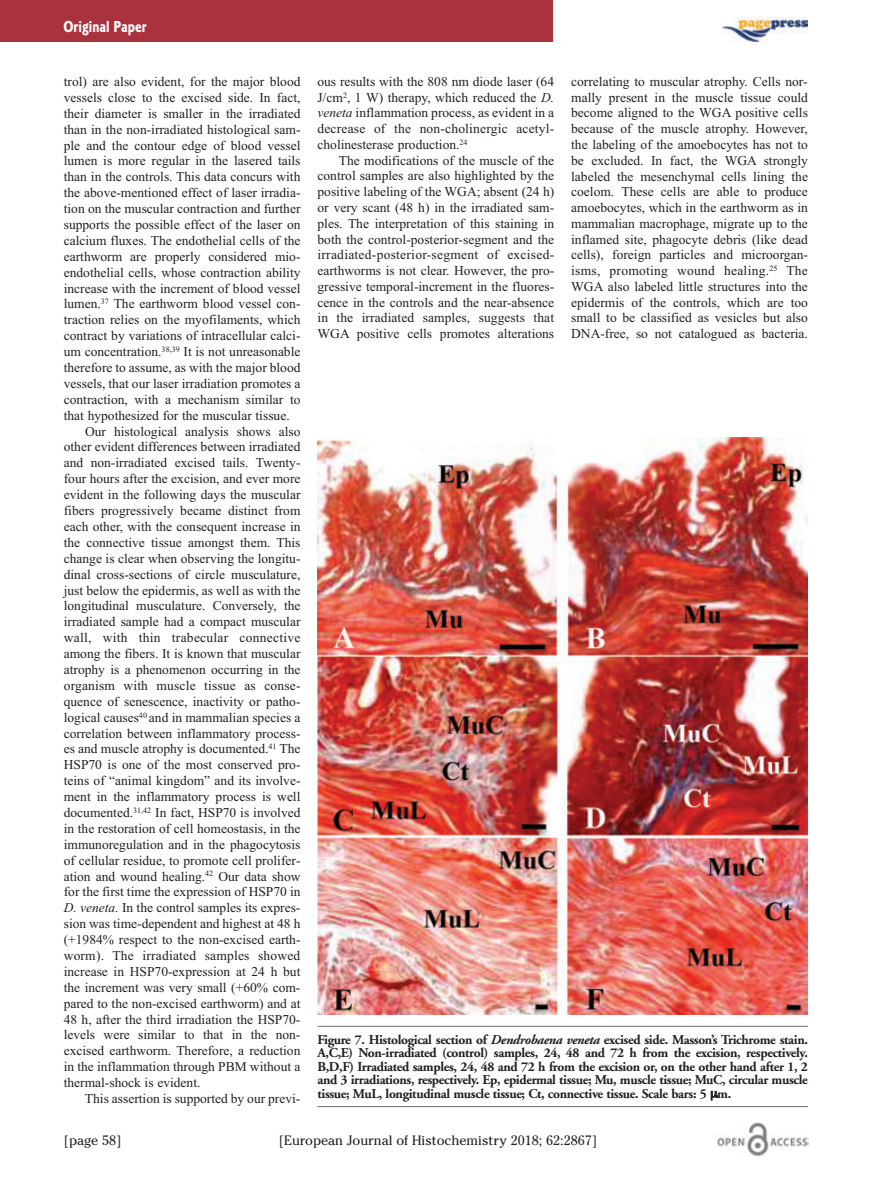
<style>
.page{position:relative;width:893px;height:1191px;background:#fff}
.page>*{position:absolute;margin:0;border:0;box-sizing:border-box;transform-origin:0 0}
.t1{font:16.5px "Corinthian Bold Condensed Plain";color:#fff}
.t2{font:13.5px/15.8px "Times New Roman";color:#231f20;text-align:justify}
.t3{font:700 13.5px/13.5px "Adobe Garamond";letter-spacing:-.025em;color:#231f20;text-align:justify}
.t4{font:13.5px "Cheltenham";color:#231f20}
.t5{font:13.5px "Times New Roman";letter-spacing:.02em;color:#231f20}
.s1{font-style:italic}
</style>
<div class="page">
<div style="left:0;top:0;width:553px;height:42px;background:#aa323f"></div>
<img style="left:717px;top:1123px;width:91px;height:33px">
<img style="left:723px;top:17px;width:84px;height:26px">
<hr style="left:317px;top:1026px;width:491px;height:1px;background:#6c6d70">
<hr style="left:317px;top:1106px;width:491px;height:1px;background:#6c6d70">
<img style="left:317px;top:437px;width:490px;height:577px">
<p class="t1" style="left:63px;top:21px;width:85px">Original Paper</p>
<p class="t2" style="left:64px;top:73px;width:238px">trol) are also evident, for the major blood</p>
<p class="t2" style="left:64px;top:89px;width:238px">vessels close to the excised side. In fact,</p>
<p class="t2" style="left:64px;top:105px;width:238px">their diameter is smaller in the irradiated</p>
<p class="t2" style="left:64px;top:121px;width:238px">than in the non-irradiated histological sam-</p>
<p class="t2" style="left:64px;top:137px;width:238px">ple and the contour edge of blood vessel</p>
<p class="t2" style="left:64px;top:153px;width:238px">lumen is more regular in the lasered tails</p>
<p class="t2" style="left:64px;top:169px;width:238px">than in the controls. This data concurs with</p>
<p class="t2" style="left:64px;top:185px;width:238px">the above-mentioned effect of laser irradia-</p>
<p class="t2" style="left:64px;top:200px;width:238px">tion on the muscular contraction and further</p>
<p class="t2" style="left:64px;top:216px;width:238px">supports the possible effect of the laser on</p>
<p class="t2" style="left:64px;top:232px;width:238px">calcium fluxes. The endothelial cells of the</p>
<p class="t2" style="left:64px;top:248px;width:238px">earthworm are properly considered mio-</p>
<p class="t2" style="left:64px;top:264px;width:238px">endothelial cells, whose contraction ability</p>
<p class="t2" style="left:64px;top:280px;width:238px">increase with the increment of blood vessel</p>
<p class="t2" style="left:64px;top:296px;width:238px">lumen.<sup>37</sup> The earthworm blood vessel con-</p>
<p class="t2" style="left:64px;top:312px;width:238px">traction relies on the myofilaments, which</p>
<p class="t2" style="left:64px;top:328px;width:238px">contract by variations of intracellular calci-</p>
<p class="t2" style="left:64px;top:343px;width:238px">um concentration.<sup>38,39</sup> It is not unreasonable</p>
<p class="t2" style="left:64px;top:359px;width:238px">therefore to assume, as with the major blood</p>
<p class="t2" style="left:64px;top:375px;width:238px">vessels, that our laser irradiation promotes a</p>
<p class="t2" style="left:64px;top:391px;width:238px">contraction, with a mechanism similar to</p>
<p class="t2" style="left:64px;top:407px;width:227px">that hypothesized for the muscular tissue.</p>
<p class="t2" style="left:85px;top:423px;width:217px">Our histological analysis shows also</p>
<p class="t2" style="left:64px;top:439px;width:238px">other evident differences between irradiated</p>
<p class="t2" style="left:64px;top:455px;width:238px">and non-irradiated excised tails. Twenty-</p>
<p class="t2" style="left:64px;top:471px;width:238px">four hours after the excision, and ever more</p>
<p class="t2" style="left:64px;top:486px;width:238px">evident in the following days the muscular</p>
<p class="t2" style="left:64px;top:502px;width:238px">fibers progressively became distinct from</p>
<p class="t2" style="left:64px;top:518px;width:238px">each other, with the consequent increase in</p>
<p class="t2" style="left:64px;top:534px;width:238px">the connective tissue amongst them. This</p>
<p class="t2" style="left:64px;top:550px;width:238px">change is clear when observing the longitu-</p>
<p class="t2" style="left:64px;top:566px;width:238px">dinal cross-sections of circle musculature,</p>
<p class="t2" style="left:64px;top:582px;width:238px">just below the epidermis, as well as with the</p>
<p class="t2" style="left:64px;top:598px;width:238px">longitudinal musculature. Conversely, the</p>
<p class="t2" style="left:64px;top:614px;width:238px">irradiated sample had a compact muscular</p>
<p class="t5" style="left:64px;top:629px;width:238px">wall, with thin trabecular connective</p>
<p class="t2" style="left:64px;top:645px;width:238px">among the fibers. It is known that muscular</p>
<p class="t2" style="left:64px;top:661px;width:238px">atrophy is a phenomenon occurring in the</p>
<p class="t2" style="left:64px;top:677px;width:238px">organism with muscle tissue as conse-</p>
<p class="t2" style="left:64px;top:693px;width:238px">quence of senescence, inactivity or patho-</p>
<p class="t2" style="left:64px;top:709px;width:238px">logical causes<sup>40</sup> and in mammalian species a</p>
<p class="t2" style="left:64px;top:725px;width:238px">correlation between inflammatory process-</p>
<p class="t2" style="left:64px;top:741px;width:238px">es and muscle atrophy is documented.<sup>41</sup> The</p>
<p class="t2" style="left:64px;top:756px;width:238px">HSP70 is one of the most conserved pro-</p>
<p class="t2" style="left:64px;top:772px;width:238px">teins of “animal kingdom” and its involve-</p>
<p class="t2" style="left:64px;top:788px;width:238px">ment in the inflammatory process is well</p>
<p class="t2" style="left:64px;top:804px;width:238px">documented.<sup>31,42</sup> In fact, HSP70 is involved</p>
<p class="t2" style="left:64px;top:820px;width:238px">in the restoration of cell homeostasis, in the</p>
<p class="t2" style="left:64px;top:836px;width:238px">immunoregulation and in the phagocytosis</p>
<p class="t2" style="left:64px;top:852px;width:238px">of cellular residue, to promote cell prolifer-</p>
<p class="t2" style="left:64px;top:868px;width:238px">ation and wound healing.<sup>42</sup> Our data show</p>
<p class="t2" style="left:64px;top:884px;width:238px">for the first time the expression of HSP70 in</p>
<p class="t2" style="left:64px;top:899px;width:238px"><span class="s1">D. veneta.</span> In the control samples its expres-</p>
<p class="t2" style="left:64px;top:915px;width:238px">sion was time-dependent and highest at 48 h</p>
<p class="t2" style="left:64px;top:931px;width:238px">(+1984% respect to the non-excised earth-</p>
<p class="t2" style="left:64px;top:947px;width:238px">worm). The irradiated samples showed</p>
<p class="t2" style="left:64px;top:963px;width:238px">increase in HSP70-expression at 24 h but</p>
<p class="t2" style="left:64px;top:979px;width:238px">the increment was very small (+60% com-</p>
<p class="t2" style="left:64px;top:995px;width:238px">pared to the non-excised earthworm) and at</p>
<p class="t2" style="left:64px;top:1011px;width:238px">48 h, after the third irradiation the HSP70-</p>
<p class="t2" style="left:64px;top:1027px;width:238px">levels were similar to that in the non-</p>
<p class="t2" style="left:64px;top:1042px;width:238px">excised earthworm. Therefore, a reduction</p>
<p class="t2" style="left:64px;top:1058px;width:238px">in the inflammation through PBM without a</p>
<p class="t2" style="left:64px;top:1074px;width:138px">thermal-shock is evident.</p>
<p class="t2" style="left:85px;top:1090px;width:217px">This assertion is supported by our previ-</p>
<p class="t2" style="left:317px;top:73px;width:238px">ous results with the 808 nm diode laser (64<br>J/cm<sup>2</sup>, 1 W) therapy, which reduced the <span class="s1">D. veneta</span> inflammation process, as evident in a decrease of the non-cholinergic acetyl&shy;cholinesterase production.<sup>24</sup></p>
<p class="t2" style="left:317px;top:152px;width:238px;text-indent:21px">The modifications of the muscle of the control samples are also highlighted by the positive labeling of the WGA; absent (24 h) or very scant (48 h) in the irradiated sam&shy;ples. The interpretation of this staining in both the control-posterior-segment and the irradiated-posterior-segment of excised&shy;earthworms is not clear. However, the pro&shy;gressive temporal-increment in the fluores&shy;cence in the controls and the near-absence in the irradiated samples, suggests that WGA positive cells promotes alterations</p>
<p class="t2" style="left:571px;top:73px;width:238px">correlating to muscular atrophy. Cells nor&shy;mally present in the muscle tissue could become aligned to the WGA positive cells because of the muscle atrophy. However, the labeling of the amoebocytes has not to be excluded. In fact, the WGA strongly labeled the mesenchymal cells lining the coelom. These cells are able to produce amoebocytes, which in the earthworm as in mammalian macrophage, migrate up to the inflamed site, phagocyte debris (like dead cells), foreign particles and microorgan&shy;isms, promoting wound healing.<sup>25</sup> The WGA also labeled little structures into the epidermis of the controls, which are too small to be classified as vesicles but also DNA-free, so not catalogued as bacteria.</p>
<p class="t3" style="left:317px;top:1033px;width:492px">Figure 7. Histological section of <span class="s1">Dendrobaena veneta</span> excised side. Masson’s Trichrome stain.<br>A,C,E) Non-irradiated (control) samples, 24, 48 and 72 h from the excision, respectively.<br>B,D,F) Irradiated samples, 24, 48 and 72 h from the excision or, on the other hand after 1, 2 and 3 irradiations, respectively. Ep, epidermal tissue; Mu, muscle tissue; MuC, circular muscle tissue; MuL, longitudinal muscle tissue; Ct, connective tissue. Scale bars: 5 m.</p>
<p class="t4" style="left:64px;top:1132px;width:59px">[page 58]</p>
<p class="t4" style="left:279px;top:1132px;width:320px">[European Journal of Histochemistry 2018; 62:2867]</p>
</div>
